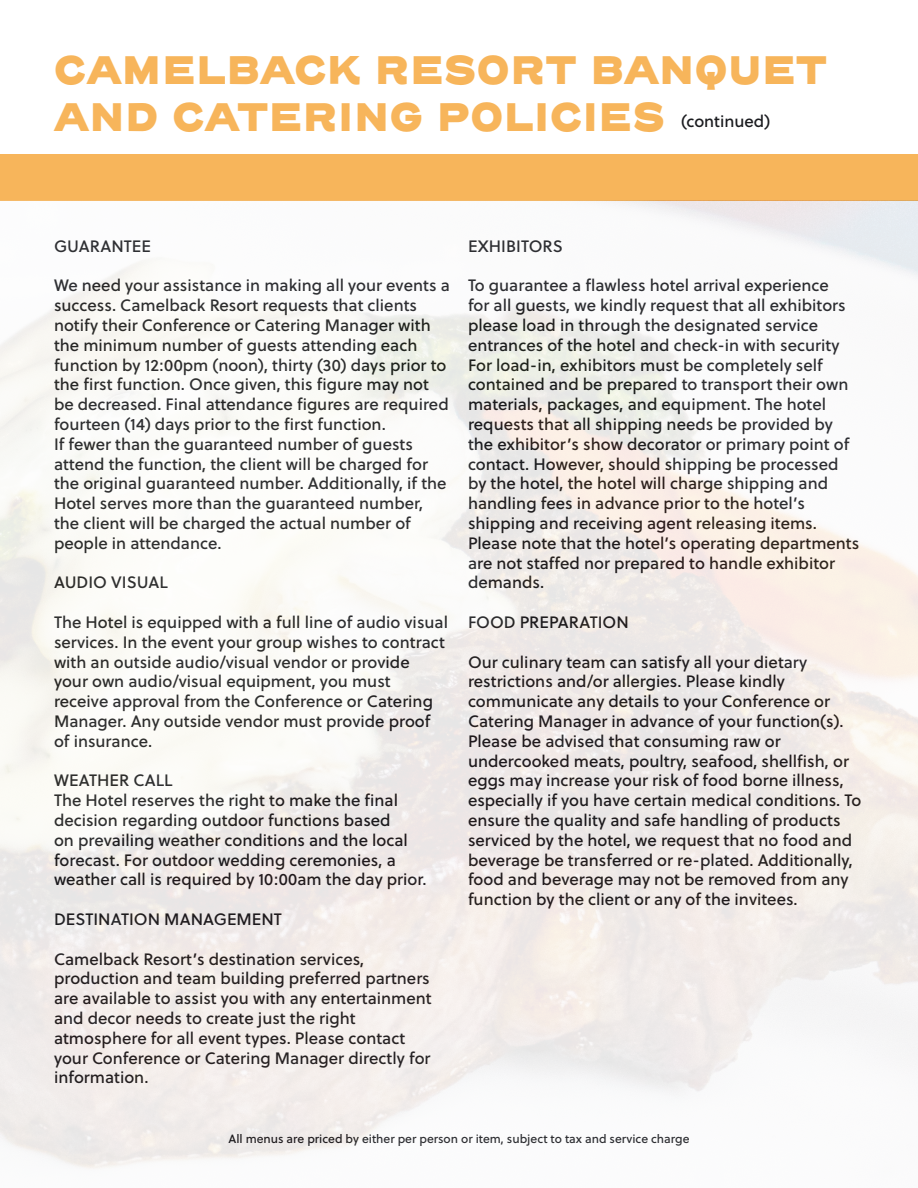
<style>
.page{position:relative;width:918px;height:1188px;background:#fff}
.page>*{position:absolute;margin:0;border:0;box-sizing:border-box;transform-origin:0 0}
.t1{font:900 39.3px/47.1px "Henderson Sans Basic";color:#f7b55b}
.t2{font:16.5px/19.8px "Soleil Bk";color:#1b1c20}
.t3{font:12px "Soleil Bk";color:#1b1c20}
</style>
<div class="page">
<div style="left:0;top:155px;width:918px;height:46px;background:#f7b55b"></div>
<p class="t1" style="left:54px;top:48px;width:775px">CAMELBACK RESORT BANQUET<br>AND CATERING POLICIES</p>
<p class="t2" style="left:681px;top:111px;width:91px">(continued)</p>
<p class="t2" style="left:54px;top:235px;width:99px">GUARANTEE</p>
<p class="t2" style="left:54px;top:275px;width:397px">We need your assistance in making all your events a</p>
<p class="t2" style="left:54px;top:295px;width:396px">success. Camelback Resort requests that clients notify their Conference or Catering Manager with the minimum number of guests attending each function by 12:00pm (noon), thirty (30) days prior to the first function. Once given, this figure may not be decreased. Final attendance figures are required fourteen (14) days prior to the first function.</p>
<p class="t2" style="left:54px;top:433px;width:394px">If fewer than the guaranteed number of guests attend the function, the client will be charged for the original guaranteed number. Additionally, if the Hotel serves more than the guaranteed number, the client will be charged the actual number of people in attendance.</p>
<p class="t2" style="left:54px;top:572px;width:115px">AUDIO VISUAL</p>
<p class="t2" style="left:54px;top:612px;width:396px">The Hotel is equipped with a full line of audio visual services. In the event your group wishes to contract with an outside audio/visual vendor or provide<br>your own audio/visual equipment, you must receive approval from the Conference or Catering Manager. Any outside vendor must provide proof of insurance.</p>
<p class="t2" style="left:54px;top:770px;width:120px">WEATHER CALL</p>
<p class="t2" style="left:54px;top:790px;width:374px">The Hotel reserves the right to make the final decision regarding outdoor functions based<br>on prevailing weather conditions and the local forecast. For outdoor wedding ceremonies, a weather call is required by 10:00am the day prior.</p>
<p class="t2" style="left:54px;top:909px;width:230px">DESTINATION MANAGEMENT</p>
<p class="t2" style="left:54px;top:948px;width:379px">Camelback Resort’s destination services, production and team building preferred partners are available to assist you with any entertainment and decor needs to create just the right atmosphere for all event types. Please contact your Conference or Catering Manager directly for information.</p>
<p class="t2" style="left:468px;top:235px;width:96px">EXHIBITORS</p>
<p class="t2" style="left:468px;top:275px;width:382px">To guarantee a flawless hotel arrival experience for all guests, we kindly request that all exhibitors please load in through the designated service entrances of the hotel and check-in with security For load-in, exhibitors must be completely self contained and be prepared to transport their own materials, packages, and equipment. The hotel</p>
<p class="t2" style="left:468px;top:414px;width:393px">requests that all shipping needs be provided by the exhibitor’s show decorator or primary point of contact. However, should shipping be processed by the hotel, the hotel will charge shipping and handling fees in advance prior to the hotel’s shipping and receiving agent releasing items.<br>Please note that the hotel’s operating departments are not staffed nor prepared to handle exhibitor demands.</p>
<p class="t2" style="left:468px;top:612px;width:162px">FOOD PREPARATION</p>
<p class="t2" style="left:468px;top:651px;width:395px">Our culinary team can satisfy all your dietary restrictions and/or allergies. Please kindly communicate any details to your Conference or Catering Manager in advance of your function(s).<br>Please be advised that consuming raw or undercooked meats, poultry, seafood, shellfish, or eggs may increase your risk of food borne illness, especially if you have certain medical conditions. To ensure the quality and safe handling of products serviced by the hotel, we request that no food and beverage be transferred or re-plated. Additionally, food and beverage may not be removed from any function by the client or any of the invitees.</p>
<p class="t3" style="left:228px;top:1130px;width:463px">All menus are priced by either per person or item, subject to tax and service charge</p>
</div>
